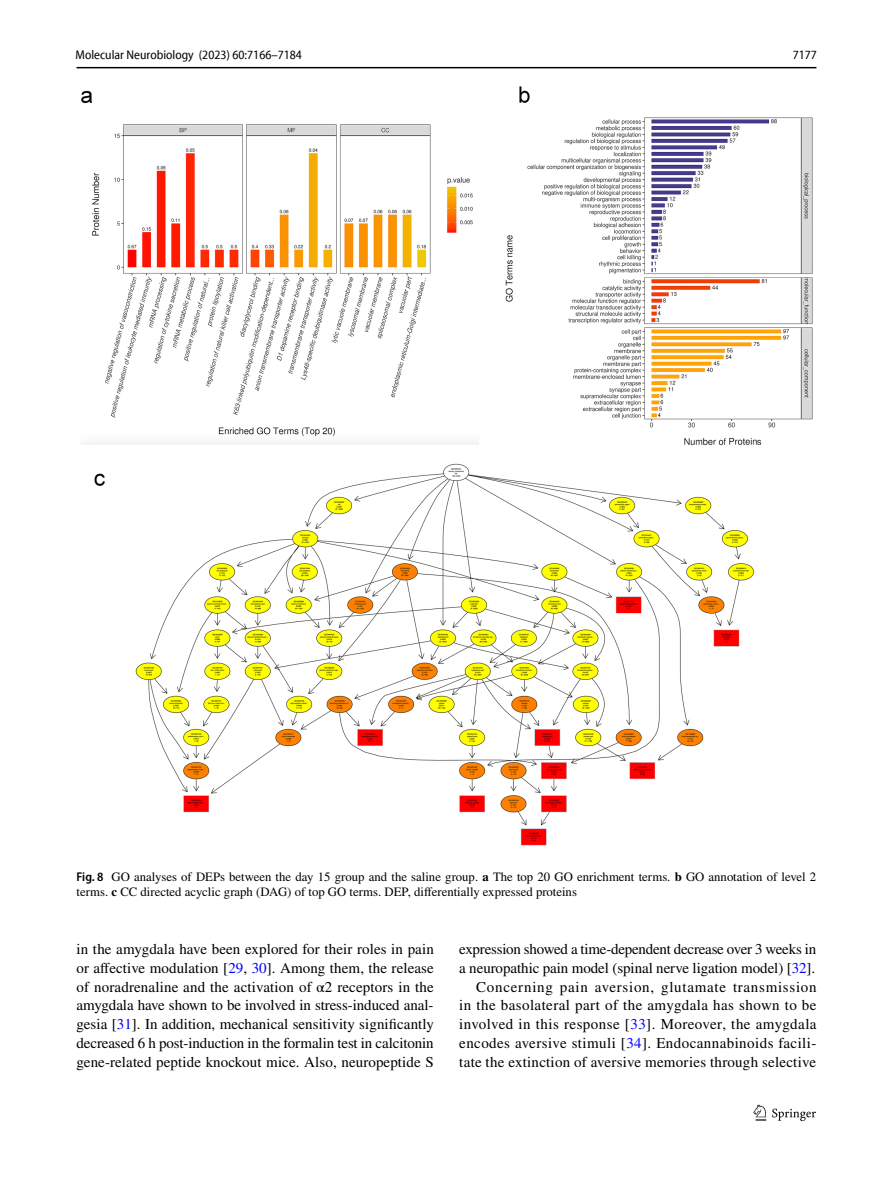
<style>
.page{position:relative;width:893px;height:1187px;background:#fff}
.page>*{position:absolute;margin:0;border:0;box-sizing:border-box;transform-origin:0 0}
.t1{font:15px/18.8px "STIX";letter-spacing:.015em;color:#000;text-align:justify}
.t2{font:12.75px/15px "STIX";color:#000}
.t3{font:semi-condensed 12.75px "Myriad Pro Unic";color:#000}
.s1{font-family:"Myriad Pro";font-weight:600;font-stretch:semi-condensed}
.s2{font-weight:700}
.s3{color:#00f}
</style>
<div class="page">
<hr style="left:77px;top:67px;width:739px;height:1px;background:#000">
<img style="left:81px;top:87px;width:731px;height:758px">
<svg style="left:753px;top:1104px;width:13px;height:16px"></svg>
<svg style="left:772px;top:1108px;width:44px;height:12px"></svg>
<p class="t3" style="left:76px;top:50px;width:228px">Molecular Neurobiology (2023) 60:7166–7184</p>
<p class="t3" style="left:793px;top:50px;width:26px">7177</p>
<p class="t2" style="left:77px;top:869px;width:741px"><span class="s1">Fig. 8</span> GO analyses of DEPs between the day 15 group and the saline group. <span class="s2">a</span> The top 20 GO enrichment terms. <span class="s2">b</span> GO annotation of level 2 terms. <span class="s2">c</span> CC directed acyclic graph (DAG) of top GO terms. DEP, differentially expressed proteins</p>
<p class="t1" style="left:77px;top:940px;width:359px">in the amygdala have been explored for their roles in pain or affective modulation [<span class="s3">29</span>, <span class="s3">30</span>]. Among them, the release of noradrenaline and the activation of α2 receptors in the amygdala have shown to be involved in stress-induced anal&shy;gesia [<span class="s3">31</span>]. In addition, mechanical sensitivity significantly decreased 6 h post-induction in the formalin test in calcitonin gene-related peptide knockout mice. Also, neuropeptide S</p>
<p class="t1" style="left:459px;top:940px;width:359px;text-align:right">expression showed a time-dependent decrease over 3 weeks in a neuropathic pain model (spinal nerve ligation model) [<span class="s3">32</span>].<br>Concerning pain aversion, glutamate transmission<br>in the basolateral part of the amygdala has shown to be involved in this response [<span class="s3">33</span>]. Moreover, the amygdala encodes aversive stimuli [<span class="s3">34</span>]. Endocannabinoids facili&shy;tate the extinction of aversive memories through selective</p>
</div>
